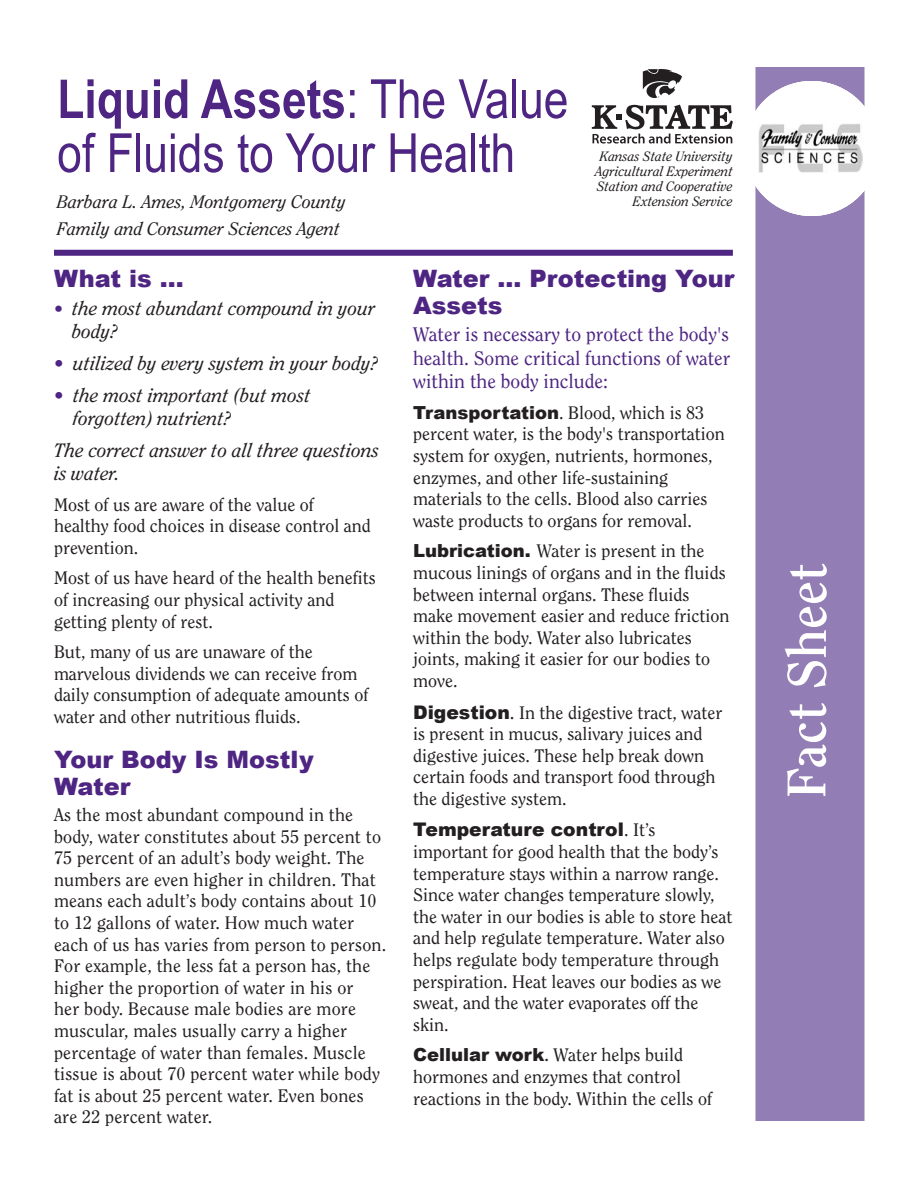
<style>
.page{position:relative;width:918px;height:1188px;background:#fff}
.page>*{position:absolute;margin:0;border:0;box-sizing:border-box;transform-origin:0 0}
.t1{font:54px/54px "Arial Narrow";color:#4e2582}
.Body_text{font:700 54px "Clearface";letter-spacing:-.005em;color:#fff}
.primary_head{font:900 24px/27px "Arial";color:#4e2582}
.Body_text-2{font:19.5px/23.4px "Clearface";color:#4e2582;text-align:justify}
.Body_text-3{font:italic 19.2px/23.1px "Clearface";color:#231f20}
.Body_text-4{font:900 18.75px "Arial";color:#231f20}
.Body_text-5{font:18px/21.6px "Clearface";color:#231f20}
.Heads{font:italic 18px/27px "Clearface";color:#231f20}
.t2{font:italic 13.5px/15px "Clearface";color:#231f20;text-align:right}
.s1{font-weight:700}
.s2{font-size:18px;color:#4e2582}
.s3{color:#4e2582}
.s4{font-family:"Arial";font-weight:900}
.s5{font-family:"Arial";font-weight:900;font-size:18.75px}
.s6{font-size:18.75px}
.s7{font-family:"Clearface";font-weight:400;font-size:18px}
</style>
<div class="page">
<div style="left:756px;top:68px;width:108px;height:1052px;background:#927eb4"></div>
<div style="left:54px;top:250px;width:679px;height:6px;background:#4e2582"></div>
<div style="left:744px;top:81px;width:135px;height:135px;background:#fff;border-radius:50%"></div>
<img style="left:758px;top:123px;width:104px;height:49px">
<svg style="left:592px;top:105px;width:141px;height:39px"></svg>
<svg style="left:643px;top:69px;width:39px;height:29px"></svg>
<p class="t1" style="left:57px;top:70px;width:513px"><span class="s1">Liquid Assets</span>: The Value of Fluids to Your Health</p>
<p class="Heads" style="left:57px;top:188px;width:291px">Barbara L. Ames, Montgomery County<br>Family and Consumer Sciences Agent</p>
<p class="t2" style="left:595px;top:149px;width:139px">Kansas State University<br>Agricultural Experiment<br>Station and Cooperative<br>Extension Service</p>
<p class="primary_head" style="left:54px;top:265px;width:131px">What is ...</p>
<p class="Body_text-3" style="left:72px;top:296px;width:305px;text-indent:-18px"><span class="s2">•</span> the most abundant compound in your body?</p>
<p class="Body_text-3" style="left:54px;top:351px;width:326px"><span class="s3">•</span> utilized by every system in your body?</p>
<p class="Body_text-3" style="left:73px;top:383px;width:239px;text-indent:-19px"><span class="s3">•</span> the most important (but most forgotten) nutrient?</p>
<p class="Body_text-3" style="left:54px;top:439px;width:327px">The correct answer to all three questions is water.</p>
<p class="Body_text-5" style="left:54px;top:493px;width:318px">Most of us are aware of the value of healthy food choices in disease control and prevention.</p>
<p class="Body_text-5" style="left:54px;top:567px;width:323px">Most of us have heard of the health benefits of increasing our physical activity and getting plenty of rest.</p>
<p class="Body_text-5" style="left:54px;top:641px;width:316px">But, many of us are unaware of the marvelous dividends we can receive from daily consumption of adequate amounts of water and other nutritious fluids.</p>
<p class="primary_head" style="left:54px;top:746px;width:261px">Your Body Is Mostly<br>Water</p>
<p class="Body_text-5" style="left:54px;top:804px;width:334px">As the most abundant compound in the body, water constitutes about 55 percent to 75 percent of an adult’s body weight. The numbers are even higher in children. That means each adult’s body contains about 10 to 12 gallons of water. How much water each of us has varies from person to person.<br>For example, the less fat a person has, the higher the proportion of water in his or<br>her body. Because male bodies are more muscular, males usually carry a higher percentage of water than females. Muscle tissue is about 70 percent water while body fat is about 25 percent water. Even bones are 22 percent water.</p>
<p class="primary_head" style="left:413px;top:265px;width:323px">Water … Protecting Your<br>Assets</p>
<p class="Body_text-2" style="left:413px;top:323px;width:319px">Water is necessary to protect the body's health. Some critical functions of water within the body include:</p>
<p class="Body_text-5" style="left:413px;top:402px;width:313px"><span class="s4">Transportation</span>. Blood, which is 83 percent water, is the body's transportation system for oxygen, nutrients, hormones, enzymes, and other life-sustaining materials to the cells. Blood also carries waste products to organs for removal.</p>
<p class="Body_text-5" style="left:413px;top:540px;width:318px"><span class="s4">Lubrication.</span> Water is present in the mucous linings of organs and in the fluids between internal organs. These fluids make movement easier and reduce friction within the body. Water also lubricates joints, making it easier for our bodies to move.</p>
<p class="Body_text-5" style="left:413px;top:701px;width:311px"><span class="s5">Digestion</span><span class="s6">.</span> In the digestive tract, water is present in mucus, salivary juices and digestive juices. These help break down certain foods and transport food through the digestive system.</p>
<p class="Body_text-4" style="left:413px;top:819px;width:244px">Temperature control<span class="s7">. It’s</span></p>
<p class="Body_text-5" style="left:413px;top:841px;width:321px">important for good health that the body’s temperature stays within a narrow range.<br>Since water changes temperature slowly, the water in our bodies is able to store heat and help regulate temperature. Water also helps regulate body temperature through perspiration. Heat leaves our bodies as we sweat, and the water evaporates off the skin.</p>
<p class="Body_text-5" style="left:413px;top:1044px;width:300px"><span class="s4">Cellular work</span><span class="s1">.</span> Water helps build hormones and enzymes that control reactions in the body. Within the cells of</p>
<p class="Body_text" style="left:774px;top:798px;width:237px;rotate:-90deg">Fact Sheet</p>
</div>
